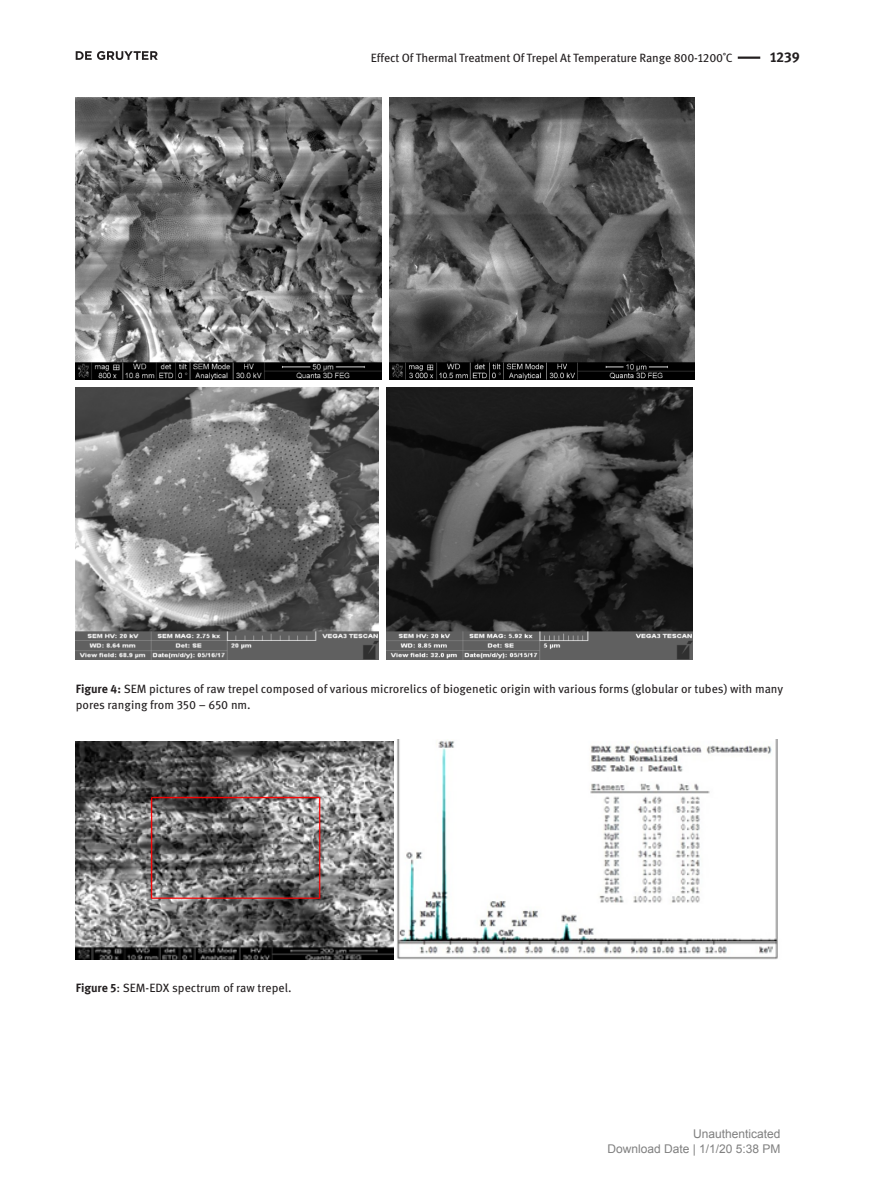
<style>
.page{position:relative;width:893px;height:1191px;background:#fff}
.page>*{position:absolute;margin:0;border:0;box-sizing:border-box;transform-origin:0 0}
.t1{font:700 14.25px "DG Meta Science";color:#231f20}
.caption_figure{font:12px/16.5px "DG Meta Science";letter-spacing:-.005em;color:#231f20}
.t2{font:12px/15px "Arial";color:#808080;text-align:right}
.s1{font-weight:700}
</style>
<div class="page">
<svg style="left:76px;top:51px;width:82px;height:9px"></svg>
<hr style="left:738px;top:57px;width:22px;height:2px;background:#231f20">
<img style="left:76px;top:98px;width:305px;height:281px">
<img style="left:389px;top:98px;width:306px;height:281px">
<img style="left:76px;top:387px;width:302px;height:272px">
<img style="left:387px;top:387px;width:305px;height:272px">
<img style="left:76px;top:741px;width:317px;height:218px">
<img style="left:397px;top:740px;width:381px;height:219px">
<p class="caption_figure" style="left:371px;top:49px;width:363px">Effect Of Thermal Treatment Of Trepel At Temperature Range 800-1200˚C</p>
<p class="t1" style="left:770px;top:45px;width:31px">1239</p>
<p class="caption_figure" style="left:76px;top:680px;width:709px"><span class="s1">Figure 4:</span> SEM pictures of raw trepel composed of various microrelics of biogenetic origin with various forms (globular or tubes) with many pores ranging from 350 – 650 nm.</p>
<p class="caption_figure" style="left:76px;top:979px;width:217px"><span class="s1">Figure 5</span>: SEM-EDX spectrum of raw trepel.</p>
<p class="t2" style="left:607px;top:1127px;width:175px">Unauthenticated<br>Download Date | 1/1/20 5:38 PM</p>
</div>
